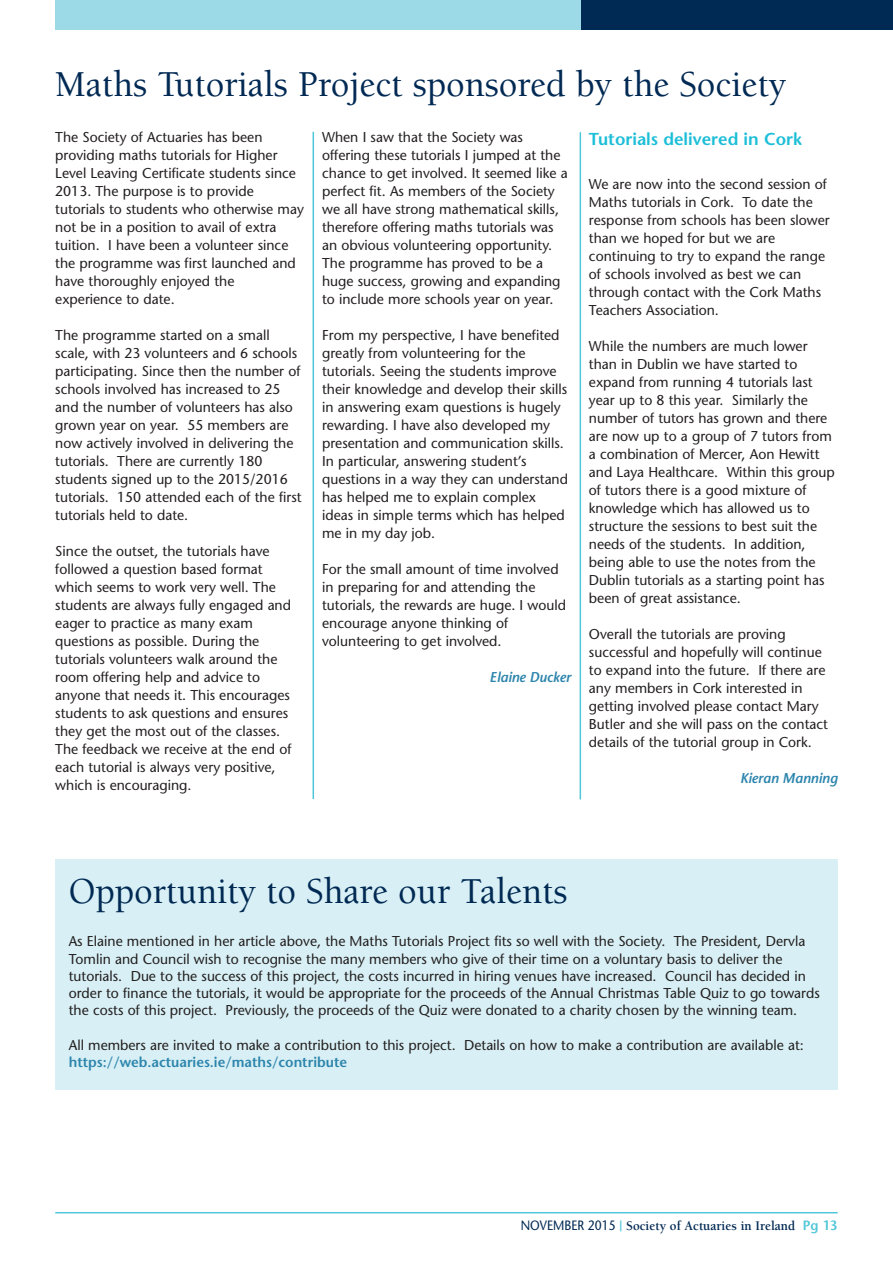
<style>
.page{position:relative;width:893px;height:1263px;background:#fff}
.page>*{position:absolute;margin:0;border:0;box-sizing:border-box;transform-origin:0 0}
.t1{font:500 37.5px "Berkeley";color:#002953;scale:.96 1}
.t2{font:600 17.25px "Stone Sans";color:#1cbed8}
.t3{font:14.25px/18px "Stone Sans";color:#231f20}
.t4{font:600 14.25px "Stone Sans";color:#2d85ad}
.t5{font:italic 600 14.25px "Stone Sans";letter-spacing:-.01em;color:#2d85ad}
.t6{font:700 13.5px "Berkeley";color:#002953;scale:.96 1}
.s1{font-family:"Stone Sans";font-weight:400}
.s2{font-weight:900;color:#50c6d9}
.s3{font-family:"Stone Sans";font-weight:600;color:#50c6d9}
</style>
<div class="page">
<hr style="left:55px;top:1212px;width:783px;height:1px;background:#50c6d9">
<div style="left:580px;top:0;width:313px;height:30px;background:#002953"></div>
<div style="left:55px;top:0;width:525px;height:30px;background:#9cdae7"></div>
<hr style="left:313px;top:132px;width:1px;height:667px;background:#50c6d9">
<hr style="left:580px;top:132px;width:1px;height:667px;background:#50c6d9">
<div style="left:55px;top:859px;width:783px;height:230px;background:#d8f0f5"></div>
<h1 class="t1" style="left:55px;top:69px;width:763px">Maths Tutorials Project sponsored by the Society</h1>
<p class="t3" style="left:55px;top:130px;width:250px">The Society of Actuaries has been providing maths tutorials for Higher Level Leaving Certificate students since 2013. The purpose is to provide tutorials to students who otherwise may not be in a position to avail of extra tuition. I have been a volunteer since the programme was first launched and have thoroughly enjoyed the experience to date.</p>
<p class="t3" style="left:55px;top:328px;width:248px">The programme started on a small scale, with 23 volunteers and 6 schools participating. Since then the number of schools involved has increased to 25 and the number of volunteers has also grown year on year. 55 members are now actively involved in delivering the tutorials. There are currently 180 students signed up to the 2015/2016 tutorials. 150 attended each of the first tutorials held to date.</p>
<p class="t3" style="left:55px;top:544px;width:238px">Since the outset, the tutorials have followed a question based format which seems to work very well. The students are always fully engaged and eager to practice as many exam questions as possible. During the tutorials volunteers walk around the room offering help and advice to anyone that needs it. This encourages students to ask questions and ensures they get the most out of the classes.<br>The feedback we receive at the end of each tutorial is always very positive, which is encouraging.</p>
<p class="t2" style="left:589px;top:132px;width:214px">Tutorials delivered in Cork</p>
<p class="t3" style="left:589px;top:177px;width:242px">We are now into the second session of<br>Maths tutorials in Cork. To date the response from schools has been slower than we hoped for but we are continuing to try to expand the range of schools involved as best we can through contact with the Cork Maths<br>Teachers Association.</p>
<p class="t3" style="left:589px;top:339px;width:247px">While the numbers are much lower than in Dublin we have started to expand from running 4 tutorials last year up to 8 this year. Similarly the number of tutors has grown and there are now up to a group of 7 tutors from a combination of Mercer, Aon Hewitt and Laya Healthcare. Within this group of tutors there is a good mixture of knowledge which has allowed us to structure the sessions to best suit the needs of the students. In addition, being able to use the notes from the Dublin tutorials as a starting point has been of great assistance.</p>
<p class="t3" style="left:589px;top:627px;width:241px">Overall the tutorials are proving successful and hopefully will continue to expand into the future. If there are any members in Cork interested in getting involved please contact Mary Butler and she will pass on the contact details of the tutorial group in Cork.</p>
<p class="t5" style="left:740px;top:773px;width:99px">Kieran Manning</p>
<p class="t3" style="left:322px;top:130px;width:247px">When I saw that the Society was offering these tutorials I jumped at the chance to get involved. It seemed like a perfect fit. As members of the Society we all have strong mathematical skills, therefore offering maths tutorials was an obvious volunteering opportunity.<br>The programme has proved to be a huge success, growing and expanding to include more schools year on year.</p>
<p class="t3" style="left:322px;top:328px;width:247px">From my perspective, I have benefited greatly from volunteering for the tutorials. Seeing the students improve their knowledge and develop their skills in answering exam questions is hugely rewarding. I have also developed my presentation and communication skills.<br>In particular, answering student’s questions in a way they can understand has helped me to explain complex ideas in simple terms which has helped me in my day job.</p>
<p class="t3" style="left:322px;top:562px;width:245px">For the small amount of time involved in preparing for and attending the tutorials, the rewards are huge. I would encourage anyone thinking of volunteering to get involved.</p>
<p class="t5" style="left:490px;top:672px;width:83px">Elaine Ducker</p>
<h1 class="t1" style="left:69px;top:877px;width:521px">Opportunity to Share our Talents</h1>
<p class="t3" style="left:69px;top:934px;width:752px;line-height:17.2px">As Elaine mentioned in her article above, the Maths Tutorials Project fits so well with the Society. The President, Dervla Tomlin and Council wish to recognise the many members who give of their time on a voluntary basis to deliver the tutorials. Due to the success of this project, the costs incurred in hiring venues have increased. Council has decided in order to finance the tutorials, it would be appropriate for the proceeds of the Annual Christmas Table Quiz to go towards the costs of this project. Previously, the proceeds of the Quiz were donated to a charity chosen by the winning team.</p>
<p class="t3" style="left:69px;top:1037px;width:736px">All members are invited to make a contribution to this project. Details on how to make a contribution are available at:</p>
<p class="t4" style="left:69px;top:1057px;width:280px">https://web.actuaries.ie/maths/contribute</p>
<p class="t6" style="left:521px;top:1221px;width:332px"><span class="s1">NOVEMBER 2015</span> <span class="s2">|</span> Society of Actuaries in Ireland <span class="s3">Pg 13</span></p>
</div>
